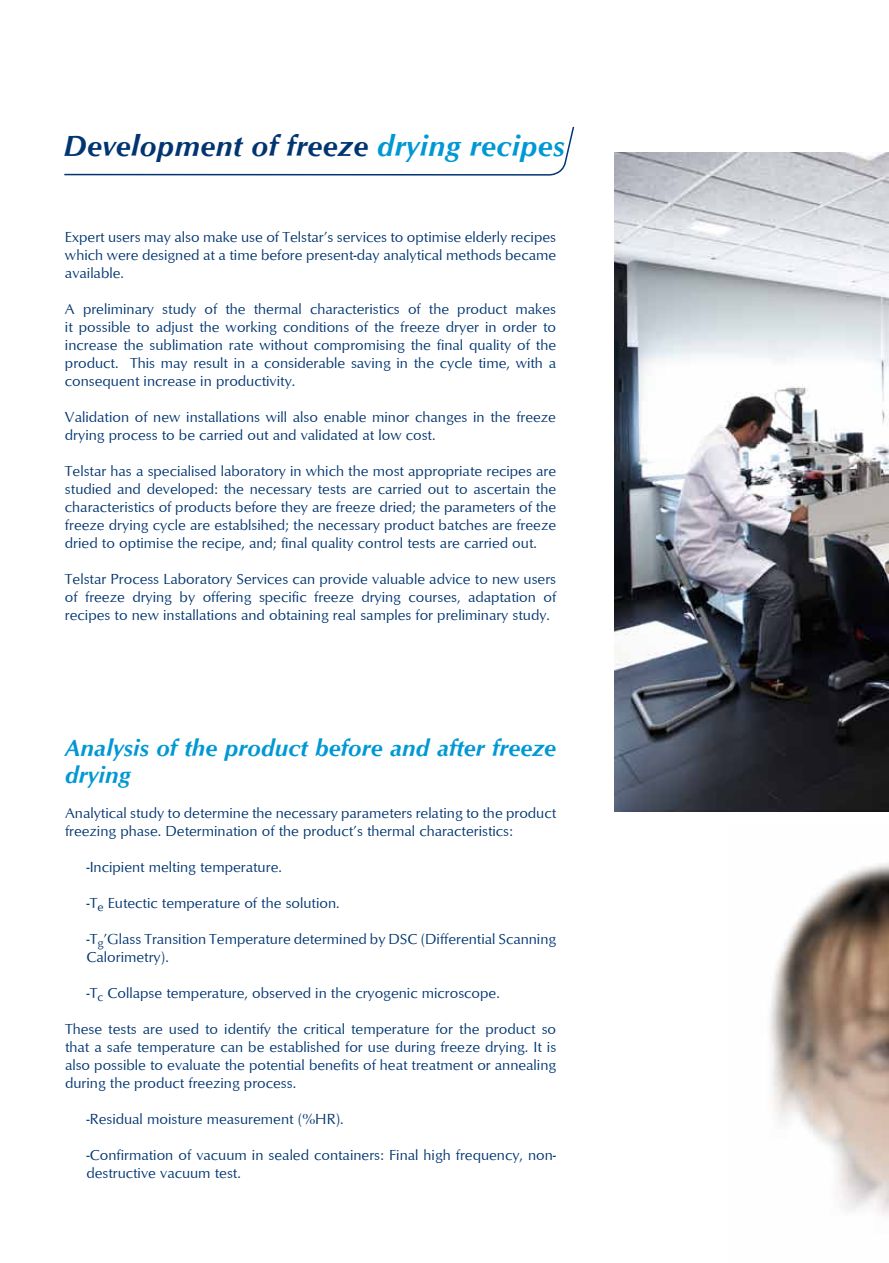
<style>
.page{position:relative;width:889px;height:1263px;background:#fff}
.page>*{position:absolute;margin:0;border:0;box-sizing:border-box;transform-origin:0 0}
.t1{font:italic 700 30px "Optimum";letter-spacing:.01em;color:#003571}
.t2{font:italic 700 24px/27px "Optimum";color:#0098d4}
.t3{font:15px/18px "Optimum";color:#003571;text-align:justify}
.s1{color:#0098d4}
</style>
<div class="page">
<img style="left:769px;top:863px;width:120px;height:353px">
<img style="left:615px;top:153px;width:274px;height:658px">
<svg style="left:64px;top:126px;width:511px;height:50px"></svg>
<p class="t1" style="left:64px;top:128px;width:502px">Development of freeze <span class="s1">drying recipes</span></p>
<p class="t3" style="left:65px;top:227px;width:492px">Expert users may also make use of Telstar’s services to optimise elderly recipes which were designed at a time before present-day analytical methods became available.</p>
<p class="t3" style="left:65px;top:299px;width:493px">A preliminary study of the thermal characteristics of the product makes it possible to adjust the working conditions of the freeze dryer in order to increase the sublimation rate without compromising the final quality of the product. This may result in a considerable saving in the cycle time, with a consequent increase in productivity.</p>
<p class="t3" style="left:65px;top:407px;width:492px">Validation of new installations will also enable minor changes in the freeze drying process to be carried out and validated at low cost.</p>
<p class="t3" style="left:65px;top:461px;width:493px">Telstar has a specialised laboratory in which the most appropriate recipes are studied and developed: the necessary tests are carried out to ascertain the characteristics of products before they are freeze dried; the parameters of the freeze drying cycle are establsihed; the necessary product batches are freeze dried to optimise the recipe, and; final quality control tests are carried out.</p>
<p class="t3" style="left:65px;top:569px;width:493px">Telstar Process Laboratory Services can provide valuable advice to new users of freeze drying by offering specific freeze drying courses, adaptation of recipes to new installations and obtaining real samples for preliminary study.</p>
<p class="t2" style="left:65px;top:734px;width:493px">Analysis of the product before and after freeze drying</p>
<p class="t3" style="left:65px;top:803px;width:492px">Analytical study to determine the necessary parameters relating to the product freezing phase. Determination of the product’s thermal characteristics:</p>
<p class="t3" style="left:86px;top:857px;width:197px">-Incipient melting temperature.</p>
<p class="t3" style="left:86px;top:893px;width:255px">-T<sub>e</sub> Eutectic temperature of the solution.</p>
<p class="t3" style="left:86px;top:929px;width:471px">-T<sub>g</sub>’Glass Transition Temperature determined by DSC (Differential Scanning<br>Calorimetry).</p>
<p class="t3" style="left:86px;top:983px;width:415px">-T<sub>c</sub> Collapse temperature, observed in the cryogenic microscope.</p>
<p class="t3" style="left:65px;top:1019px;width:493px">These tests are used to identify the critical temperature for the product so that a safe temperature can be established for use during freeze drying. It is also possible to evaluate the potential benefits of heat treatment or annealing during the product freezing process.</p>
<p class="t3" style="left:86px;top:1109px;width:259px">-Residual moisture measurement (%HR).</p>
<p class="t3" style="left:86px;top:1145px;width:471px">-Confirmation of vacuum in sealed containers: Final high frequency, non&shy;destructive vacuum test.</p>
</div>
